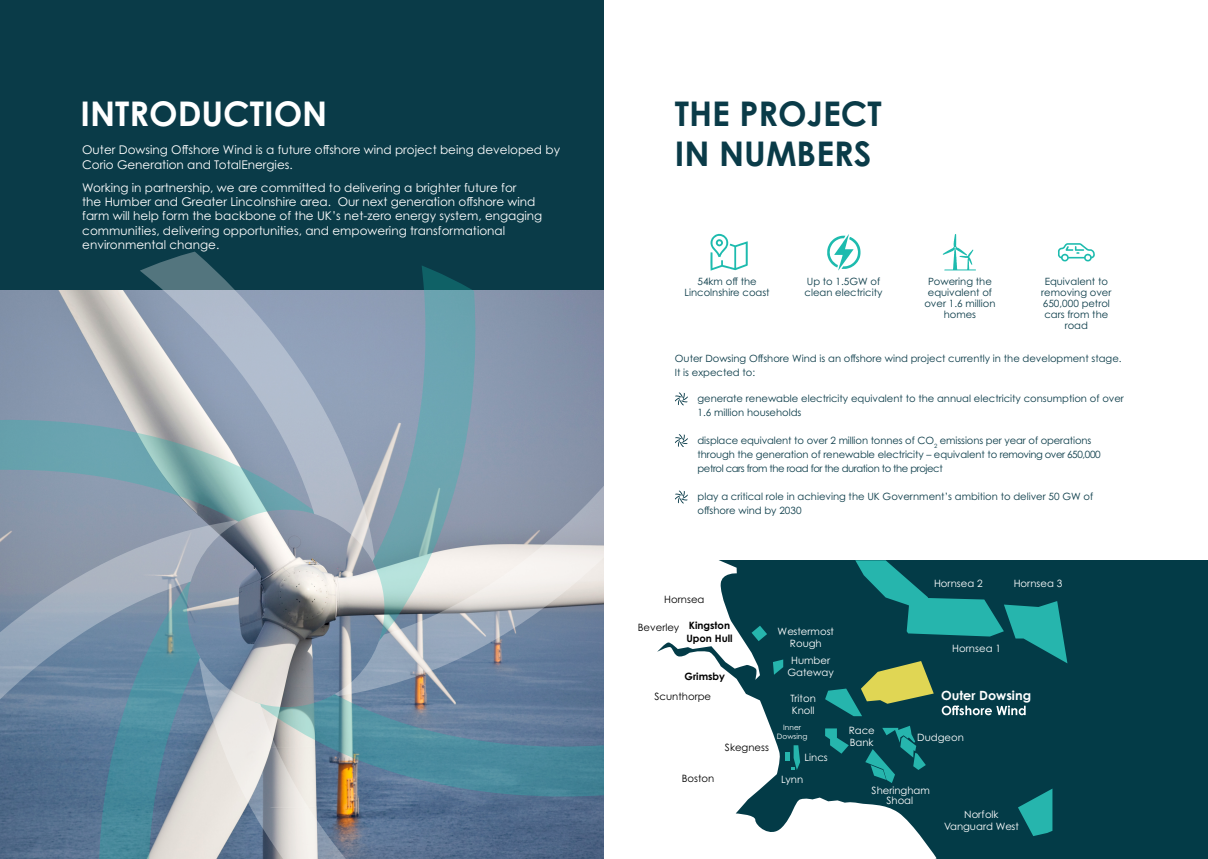
<style>
.page{position:relative;width:1208px;height:859px;background:#fff}
.page>*{position:absolute;margin:0;border:0;box-sizing:border-box;transform-origin:0 0}
.t1{font:700 34px/40.8px "Century Gothic Pro";color:#0a3b48}
.t2{font:700 34px "Century Gothic Pro";color:#fff}
.t3{font:700 12.7px "Century Gothic Pro";color:#fff}
.t4{font:12px/14.4px "Century Gothic Pro";color:#fff}
.t5{font:10.1px/12.1px "Century Gothic Pro";color:#fff;text-align:center}
.t6{font:10.1px "Century Gothic Pro";color:#000}
.t7{font:700 10.1px/12.1px "Century Gothic Pro";color:#000}
.t8{font:10px/14px "Century Gothic Pro";color:#0a3b48}
.t9{font:7.4px/8.9px "Century Gothic Pro";color:#fff;text-align:center}
.s1{color:#fff}
</style>
<div class="page">
<div style="left:0;top:0;width:604px;height:291px;background:#0a3b48"></div>
<img style="left:0;top:290px;width:604px;height:568px">
<svg style="left:330px;top:461px;width:274px;height:233px;background:#99a4b4"></svg>
<svg style="left:434px;top:694px;width:170px;height:102px;background:#55819a"></svg>
<svg style="left:200px;top:653px;width:234px;height:206px;background:#92a2ad"></svg>
<svg style="left:98px;top:755px;width:102px;height:104px;background:#7399a8"></svg>
<svg style="left:0;top:522px;width:244px;height:233px;background:#7b94a9"></svg>
<svg style="left:0;top:419px;width:140px;height:103px;background:#7a9eae"></svg>
<svg style="left:140px;top:252px;width:232px;height:317px;background:#8ea0af"></svg>
<svg style="left:372px;top:266px;width:104px;height:375px;background:#85a4b1"></svg>
<svg style="left:827px;top:234px;width:33px;height:37px"></svg>
<svg style="left:942px;top:234px;width:33px;height:36px"></svg>
<svg style="left:1058px;top:243px;width:37px;height:18px"></svg>
<svg style="left:710px;top:234px;width:37px;height:37px"></svg>
<svg style="left:675px;top:392px;width:13px;height:13px"></svg>
<svg style="left:675px;top:434px;width:13px;height:13px"></svg>
<svg style="left:675px;top:491px;width:13px;height:12px"></svg>
<div style="left:624px;top:560px;width:584px;height:299px;background:#033b47"></div>
<svg style="left:624px;top:560px;width:312px;height:299px;fill:#fff"></svg>
<svg style="left:751px;top:626px;width:16px;height:15px"></svg>
<svg style="left:825px;top:728px;width:23px;height:26px"></svg>
<svg style="left:773px;top:659px;width:10px;height:16px"></svg>
<svg style="left:865px;top:726px;width:61px;height:57px"></svg>
<svg style="left:1018px;top:789px;width:34px;height:47px"></svg>
<svg style="left:785px;top:745px;width:15px;height:25px"></svg>
<svg style="left:825px;top:560px;width:242px;height:156px"></svg>
<p class="t2" style="left:80px;top:92px;width:248px">INTRODUCTION</p>
<p class="t4" style="left:82px;top:143px;width:479px">Outer Dowsing Offshore Wind is a future offshore wind project being developed by<br>Corio Generation and TotalEnergies.</p>
<p class="t4" style="left:82px;top:180px;width:461px">Working in partnership, we are committed to delivering a brighter future for<br>the Humber and Greater Lincolnshire area. Our next generation offshore wind farm will help form the backbone of the UK’s net-zero energy system, engaging communities, delivering opportunities, and empowering transformational environmental change.</p>
<p class="t1" style="left:675px;top:92px;width:208px">THE PROJECT<br>IN NUMBERS</p>
<p class="t8" style="left:697px;top:274px;width:61px">54km off the</p>
<p class="t8" style="left:684px;top:285px;width:87px">Lincolnshire coast</p>
<p class="t8" style="left:806px;top:274px;width:75px">Up to 1.5GW of</p>
<p class="t8" style="left:804px;top:285px;width:79px">clean electricity</p>
<p class="t8" style="left:928px;top:276px;width:66px;line-height:11px">Powering the equivalent of</p>
<p class="t8" style="left:924px;top:298px;width:73px;line-height:11px;text-align:center">over 1.6 million homes</p>
<p class="t8" style="left:1044px;top:274px;width:65px">Equivalent to</p>
<p class="t8" style="left:1041px;top:285px;width:72px">removing over</p>
<p class="t8" style="left:1042px;top:296px;width:69px">650,000 petrol</p>
<p class="t8" style="left:1044px;top:307px;width:65px">cars from the</p>
<p class="t8" style="left:1064px;top:318px;width:25px">road</p>
<p class="t8" style="left:675px;top:352px;width:448px">Outer Dowsing Offshore Wind is an offshore wind project currently in the development stage.<br>It is expected to:</p>
<p class="t8" style="left:697px;top:392px;width:428px;text-indent:-23px"><span class="s1">•</span> generate renewable electricity equivalent to the annual electricity consumption of over<br>1.6 million households</p>
<p class="t8" style="left:697px;top:434px;width:405px;text-indent:-23px"><span class="s1">•</span> displace equivalent to over 2 million tonnes of CO<sub>2</sub> emissions per year of operations through the generation of renewable electricity – equivalent to removing over 650,000 petrol cars from the road for the duration to the project</p>
<p class="t8" style="left:697px;top:490px;width:397px;text-indent:-23px"><span class="s1">•</span> play a critical role in achieving the UK Government’s ambition to deliver 50 GW of offshore wind by 2030</p>
<p class="t6" style="left:664px;top:593px;width:42px">Hornsea</p>
<p class="t6" style="left:638px;top:621px;width:43px">Beverley</p>
<p class="t7" style="left:686px;top:620px;width:48px">Kingston<br>Upon Hull</p>
<p class="t7" style="left:684px;top:671px;width:42px">Grimsby</p>
<p class="t6" style="left:654px;top:690px;width:58px">Scunthorpe</p>
<p class="t6" style="left:682px;top:772px;width:34px">Boston</p>
<p class="t6" style="left:725px;top:742px;width:45px">Skegness</p>
<p class="t5" style="left:777px;top:625px;width:58px">Westermost<br>Rough</p>
<p class="t5" style="left:787px;top:654px;width:48px">Humber<br>Gateway</p>
<p class="t5" style="left:790px;top:693px;width:27px;text-align:left">Triton<br>Knoll</p>
<p class="t9" style="left:777px;top:723px;width:32px">Inner<br>Dowsing</p>
<p class="t5" style="left:804px;top:751px;width:25px">Lincs</p>
<p class="t5" style="left:781px;top:773px;width:24px">Lynn</p>
<p class="t5" style="left:934px;top:577px;width:50px">Hornsea 2</p>
<p class="t5" style="left:1013px;top:577px;width:50px">Hornsea 3</p>
<p class="t5" style="left:952px;top:642px;width:50px">Hornsea 1</p>
<p class="t5" style="left:848px;top:724px;width:28px;text-align:left">Race<br>Bank</p>
<p class="t3" style="left:941px;top:687px;width:91px">Outer Dowsing</p>
<p class="t5" style="left:917px;top:731px;width:48px">Dudgeon</p>
<p class="t5" style="left:871px;top:784px;width:60px">Sheringham</p>
<p class="t5" style="left:886px;top:794px;width:28px">Shoal</p>
<p class="t5" style="left:944px;top:808px;width:76px">Norfolk<br>Vanguard West</p>
</div>
